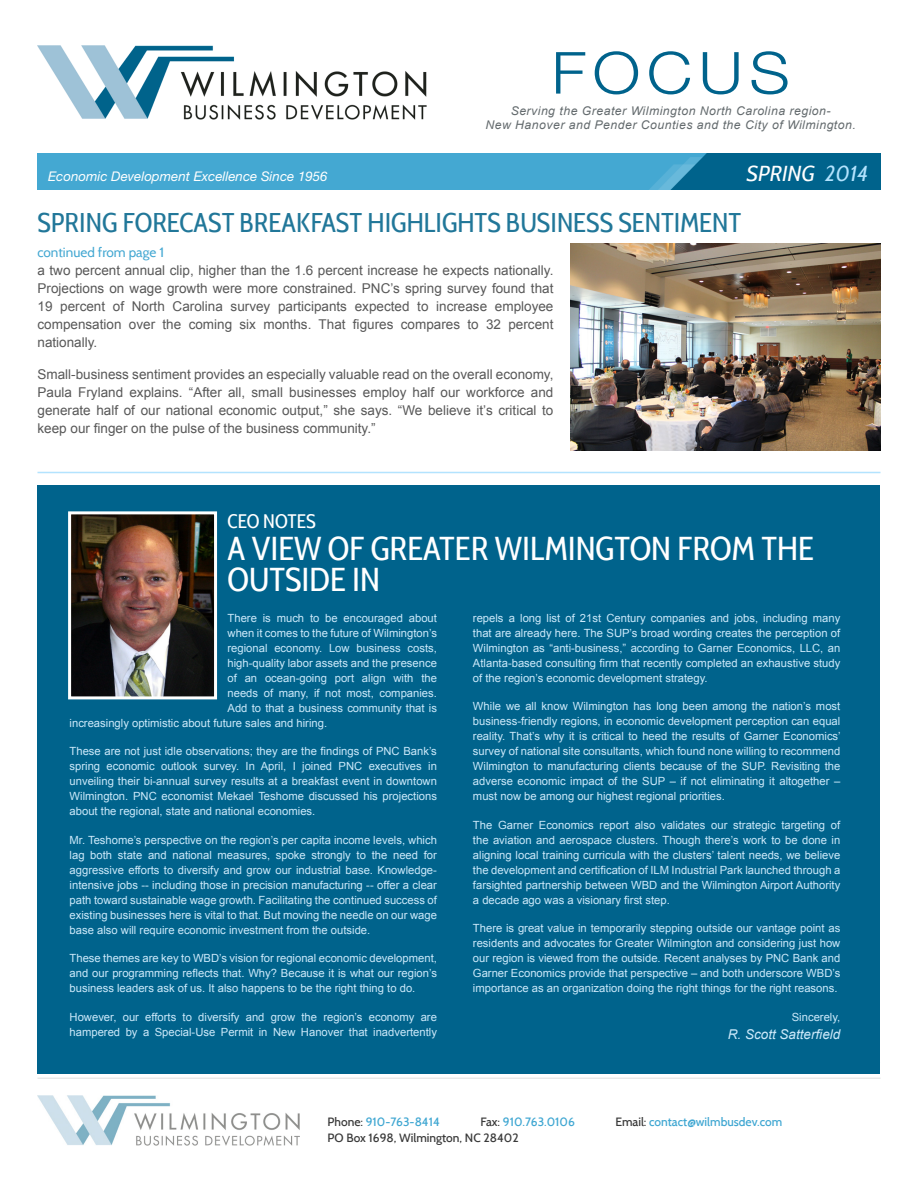
<style>
.page{position:relative;width:918px;height:1188px;background:#fff}
.page>*{position:absolute;margin:0;border:0;box-sizing:border-box;transform-origin:0 0}
.t1{font:300 58.05px "Helvetica Neue";letter-spacing:.1em;color:#00638c;scale:1.11 1}
.t2{font:33px/31.5px "Cabin Condensed";color:#fff}
.t3{font:27px "Cabin Condensed";color:#217799}
.t4{font:italic 21.6px "Cabin";color:#fff}
.t5{font:19.5px "Cabin Condensed";color:#fff}
.t6{font:13.5px/18px "Arial";color:#585858;text-align:justify}
.t7{font:13.5px "Cabin";color:#44a8d2}
.t8{font:italic 13.5px "Arial";color:#cce9fa}
.t9{font:italic 13.35px "Helvetica Neue";color:#fff}
.t10{font:italic 12px/13.8px "Arial";letter-spacing:.04em;color:#646b6e;text-align:center}
.t11{font:500 12px "Cabin";color:#40a7d2}
.t12{font:500 12px "Cabin";color:#3a3a3a}
.t13{font:11.25px/15px "Arial";color:#cce9fa;text-align:justify}
.s1{color:#b3e3fe}
.s2{color:#3a3a3a}
</style>
<div class="page">
<img style="left:38px;top:45px;width:389px;height:75px">
<img style="left:38px;top:153px;width:842px;height:37px">
<img style="left:38px;top:1095px;width:262px;height:51px">
<hr style="left:38px;top:1078px;width:842px;height:1px;background:#e1e1e1">
<hr style="left:38px;top:472px;width:842px;height:1px;background:#b3e3fe">
<div style="left:38px;top:485px;width:842px;height:589px;background:#00638c"></div>
<img style="left:72px;top:515px;width:141px;height:180px">
<div style="left:68px;top:511px;width:149px;height:188px;border:3px solid #fff"></div>
<img style="left:570px;top:243px;width:310px;height:207px">
<h1 class="t1" style="left:551px;top:37px;width:216px">FOCUS</h1>
<p class="t10" style="left:485px;top:104px;width:372px">Serving the Greater Wilmington North Carolina region-<br>New Hanover and Pender Counties and the City of Wilmington.</p>
<p class="t9" style="left:48px;top:168px;width:281px">Economic Development Excellence Since 1956</p>
<h3 class="t4" style="left:747px;top:160px;width:123px">SPRING <span class="s1">2014</span></h3>
<p class="t3" style="left:38px;top:206px;width:705px">SPRING FORECAST BREAKFAST HIGHLIGHTS BUSINESS SENTIMENT</p>
<p class="t7" style="left:38px;top:244px;width:128px">continued from page 1</p>
<p class="t6" style="left:38px;top:262px;width:517px">a two percent annual clip, higher than the 1.6 percent increase he expects nationally.<br>Projections on wage growth were more constrained. PNC’s spring survey found that 19 percent of North Carolina survey participants expected to increase employee compensation over the coming six months. That figures compares to 32 percent nationally.</p>
<p class="t6" style="left:38px;top:365px;width:517px">Small-business sentiment provides an especially valuable read on the overall economy, Paula Fryland explains. “After all, small businesses employ half our workforce and generate half of our national economic output,” she says. “We believe it’s critical to keep our finger on the pulse of the business community.”</p>
<p class="t5" style="left:228px;top:510px;width:90px">CEO NOTES</p>
<p class="t2" style="left:228px;top:532px;width:588px">A VIEW OF GREATER WILMINGTON FROM THE<br>OUTSIDE IN</p>
<p class="t13" style="left:228px;top:611px;width:211px">There is much to be encouraged about</p>
<p class="t13" style="left:228px;top:626px;width:211px">when it comes to the future of Wilmington’s</p>
<p class="t13" style="left:228px;top:641px;width:211px">regional economy. Low business costs,</p>
<p class="t13" style="left:228px;top:656px;width:211px">high-quality labor assets and the presence</p>
<p class="t13" style="left:228px;top:671px;width:211px">of an ocean-going port align with the</p>
<p class="t13" style="left:228px;top:686px;width:211px">needs of many, if not most, companies.</p>
<p class="t13" style="left:228px;top:701px;width:211px">Add to that a business community that is</p>
<p class="t13" style="left:70px;top:716px;width:259px">increasingly optimistic about future sales and hiring.</p>
<p class="t13" style="left:70px;top:744px;width:369px">These are not just idle observations; they are the findings of PNC Bank’s spring economic outlook survey. In April, I joined PNC executives in unveiling their bi-annual survey results at a breakfast event in downtown Wilmington. PNC economist Mekael Teshome discussed his projections about the regional, state and national economies.</p>
<p class="t13" style="left:70px;top:833px;width:369px">Mr. Teshome’s perspective on the region’s per capita income levels, which lag both state and national measures, spoke strongly to the need for aggressive efforts to diversify and grow our industrial base. Knowledge&shy;intensive jobs -- including those in precision manufacturing -- offer a clear path toward sustainable wage growth. Facilitating the continued success of existing businesses here is vital to that. But moving the needle on our wage base also will require economic investment from the outside.</p>
<p class="t13" style="left:70px;top:951px;width:369px">These themes are key to WBD’s vision for regional economic development, and our programming reflects that. Why? Because it is what our region’s business leaders ask of us. It also happens to be the right thing to do.</p>
<p class="t13" style="left:70px;top:1010px;width:369px">However, our efforts to diversify and grow the region’s economy are hampered by a Special-Use Permit in New Hanover that inadvertently</p>
<p class="t13" style="left:473px;top:611px;width:369px">repels a long list of 21st Century companies and jobs, including many that are already here. The SUP’s broad wording creates the perception of Wilmington as “anti-business,” according to Garner Economics, LLC, an Atlanta-based consulting firm that recently completed an exhaustive study of the region’s economic development strategy.</p>
<p class="t13" style="left:473px;top:699px;width:369px">While we all know Wilmington has long been among the nation’s most business-friendly regions, in economic development perception can equal reality. That’s why it is critical to heed the results of Garner Economics’ survey of national site consultants, which found none willing to recommend Wilmington to manufacturing clients because of the SUP. Revisiting the adverse economic impact of the SUP – if not eliminating it altogether – must now be among our highest regional priorities.</p>
<p class="t13" style="left:473px;top:818px;width:369px">The Garner Economics report also validates our strategic targeting of the aviation and aerospace clusters. Though there’s work to be done in aligning local training curricula with the clusters’ talent needs, we believe the development and certification of ILM Industrial Park launched through a farsighted partnership between WBD and the Wilmington Airport Authority a decade ago was a visionary first step.</p>
<p class="t13" style="left:473px;top:921px;width:369px">There is great value in temporarily stepping outside our vantage point as residents and advocates for Greater Wilmington and considering just how our region is viewed from the outside. Recent analyses by PNC Bank and Garner Economics provide that perspective – and both underscore WBD’s importance as an organization doing the right things for the right reasons.</p>
<p class="t13" style="left:792px;top:1010px;width:50px">Sincerely,</p>
<p class="t8" style="left:728px;top:1026px;width:114px">R. Scott Satterfield</p>
<p class="t11" style="left:328px;top:1114px;width:114px"><span class="s2">Phone:</span> 910-763-8414</p>
<p class="t11" style="left:480px;top:1114px;width:96px"><span class="s2">Fax:</span> 910.763.0106</p>
<p class="t11" style="left:615px;top:1114px;width:168px"><span class="s2">Email:</span> contact@wilmbusdev.com</p>
<p class="t12" style="left:328px;top:1131px;width:193px">PO Box 1698, Wilmington, NC 28402</p>
</div>
